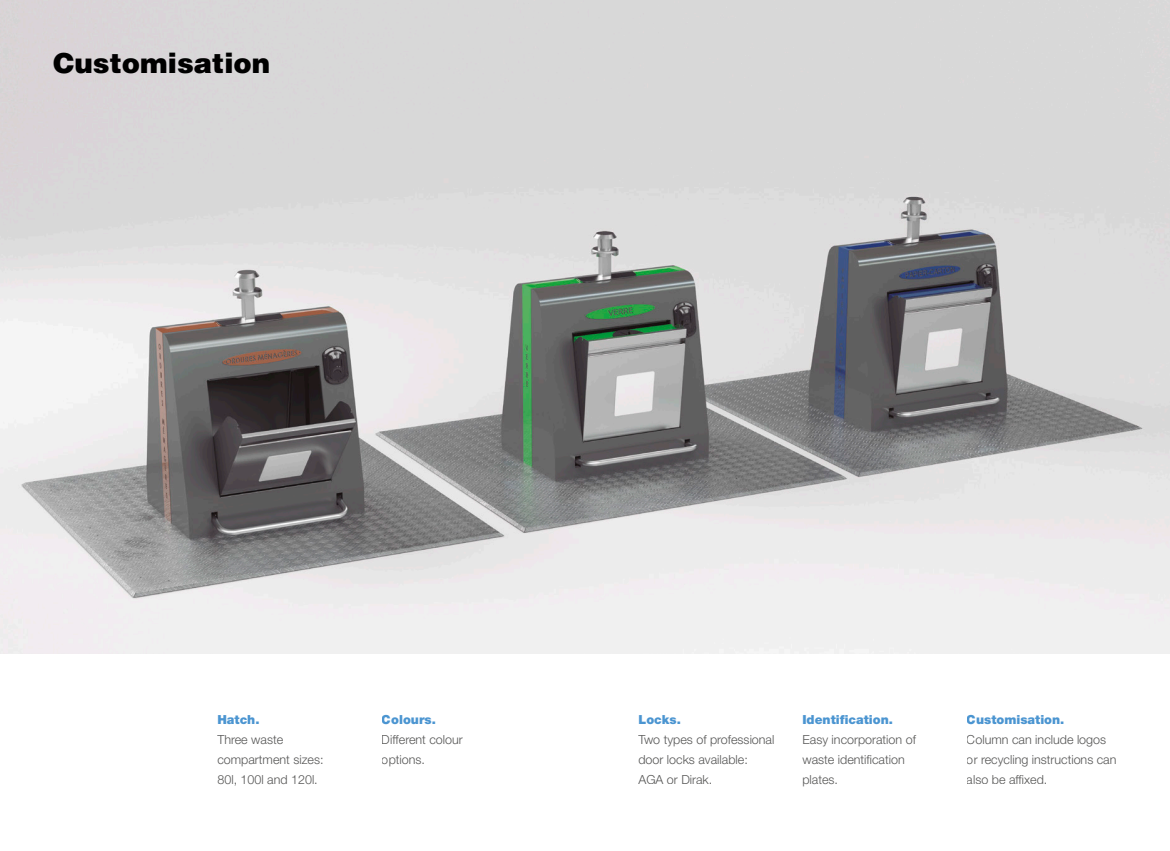
<style>
.page{position:relative;width:1170px;height:851px;background:#fff}
.page>*{position:absolute;margin:0;border:0;box-sizing:border-box;transform-origin:0 0}
._01__Titular_F{font:900 27.5px "Helvetica LT Pro";color:#000}
.t1{font:300 12.5px/20px "Helvetica Neue LT Std";color:#565655}
.t2{font:900 12.5px "Helvetica Neue LT Std";color:#4b95d1}
</style>
<div class="page">
<img style="left:0;top:0;width:1169px;height:653px">
<p class="_01__Titular_F" style="left:53px;top:45px;width:218px">Customisation</p>
<p class="t2" style="left:217px;top:711px;width:44px">Hatch.</p>
<p class="t1" style="left:217px;top:728px;width:108px">Three waste compartment sizes:<br>80l, 100l and 120l.</p>
<p class="t2" style="left:381px;top:711px;width:56px">Colours.</p>
<p class="t1" style="left:381px;top:728px;width:83px">Different colour options.</p>
<p class="t2" style="left:638px;top:711px;width:44px">Locks.</p>
<p class="t1" style="left:638px;top:728px;width:137px">Two types of professional door locks available:<br>AGA or Dirak.</p>
<p class="t2" style="left:802px;top:711px;width:92px">Identification.</p>
<p class="t1" style="left:802px;top:728px;width:115px">Easy incorporation of waste identification plates.</p>
<p class="t2" style="left:966px;top:711px;width:99px">Customisation.</p>
<p class="t1" style="left:966px;top:728px;width:151px">Column can include logos or recycling instructions can also be affixed.</p>
</div>
